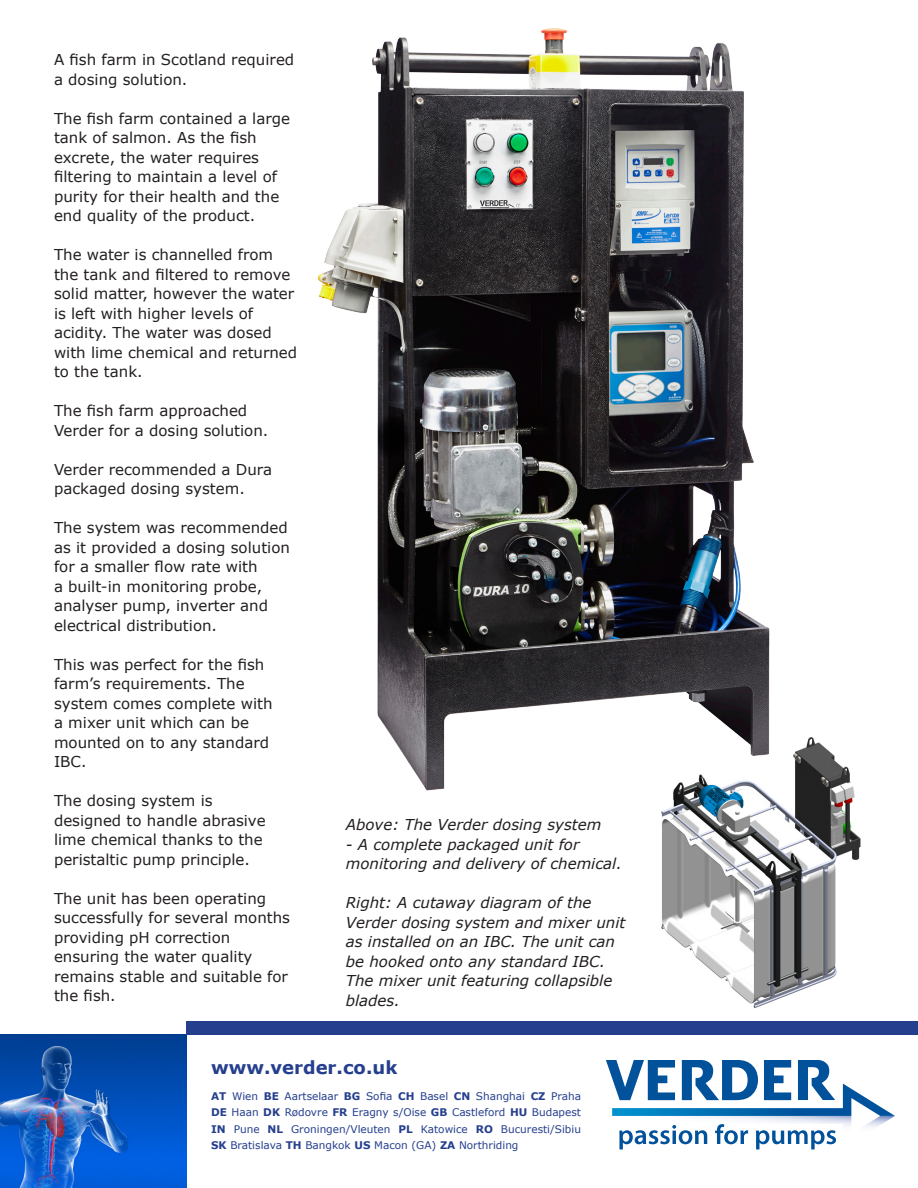
<style>
.page{position:relative;width:918px;height:1188px;background:#fff}
.page>*{position:absolute;margin:0;border:0;box-sizing:border-box;transform-origin:0 0}
.t1{font:700 18px "Verdana";color:#253f8e}
.t2{font:15px/19.5px "Verdana";color:#231f20}
.t3{font:italic 15px/19.5px "Verdana";color:#231f20}
.t4{font:10.5px "Verdana";color:#253f8e}
.s1{font-weight:700}
</style>
<div class="page">
<img style="left:0;top:1035px;width:186px;height:153px">
<div style="left:186px;top:1021px;width:732px;height:14px;background:#253f8e"></div>
<svg style="left:606px;top:1060px;width:289px;height:89px"></svg>
<img style="left:661px;top:737px;width:200px;height:272px">
<img style="left:318px;top:28px;width:488px;height:771px">
<p class="t2" style="left:54px;top:50px;width:242px">A fish farm in Scotland required a dosing solution.</p>
<p class="t2" style="left:54px;top:109px;width:238px">The fish farm contained a large tank of salmon. As the fish excrete, the water requires filtering to maintain a level of purity for their health and the end quality of the product.</p>
<p class="t2" style="left:54px;top:245px;width:245px">The water is channelled from the tank and filtered to remove solid matter, however the water is left with higher levels of acidity. The water was dosed with lime chemical and returned to the tank.</p>
<p class="t2" style="left:54px;top:401px;width:216px">The fish farm approached<br>Verder for a dosing solution.</p>
<p class="t2" style="left:54px;top:460px;width:220px">Verder recommended a Dura packaged dosing system.</p>
<p class="t2" style="left:54px;top:518px;width:237px">The system was recommended as it provided a dosing solution for a smaller flow rate with<br>a built-in monitoring probe, analyser pump, inverter and electrical distribution.</p>
<p class="t2" style="left:54px;top:655px;width:220px">This was perfect for the fish farm’s requirements. The system comes complete with a mixer unit which can be mounted on to any standard<br>IBC.</p>
<p class="t2" style="left:54px;top:791px;width:213px">The dosing system is designed to handle abrasive lime chemical thanks to the peristaltic pump principle.</p>
<p class="t2" style="left:54px;top:889px;width:238px">The unit has been operating successfully for several months providing pH correction ensuring the water quality remains stable and suitable for the fish.</p>
<p class="t3" style="left:346px;top:815px;width:257px">Above: The Verder dosing system</p>
<p class="t3" style="left:346px;top:834px;width:277px">- A complete packaged unit for monitoring and delivery of chemical.</p>
<p class="t3" style="left:346px;top:893px;width:281px">Right: A cutaway diagram of the<br>Verder dosing system and mixer unit as installed on an IBC. The unit can be hooked onto any standard IBC.<br>The mixer unit featuring collapsible blades.</p>
<p class="t1" style="left:211px;top:1055px;width:188px">www.verder.co.uk</p>
<p class="t4" style="left:211px;top:1089px;width:371px"><span class="s1">AT</span> Wien <span class="s1">BE</span> Aartselaar <span class="s1">BG</span> Sofia <span class="s1">CH</span> Basel <span class="s1">CN</span> Shanghai <span class="s1">CZ</span> Praha</p>
<p class="t4" style="left:211px;top:1105px;width:371px"><span class="s1">DE</span> Haan <span class="s1">DK</span> Rødovre <span class="s1">FR</span> Eragny s/Oise <span class="s1">GB</span> Castleford <span class="s1">HU</span> Budapest</p>
<p class="t4" style="left:211px;top:1122px;width:371px"><span class="s1">IN</span> Pune <span class="s1">NL</span> Groningen/Vleuten <span class="s1">PL</span> Katowice <span class="s1">RO</span> Bucuresti/Sibiu</p>
<p class="t4" style="left:211px;top:1138px;width:309px"><span class="s1">SK</span> Bratislava <span class="s1">TH</span> Bangkok <span class="s1">US</span> Macon (GA) <span class="s1">ZA</span> Northriding</p>
</div>
